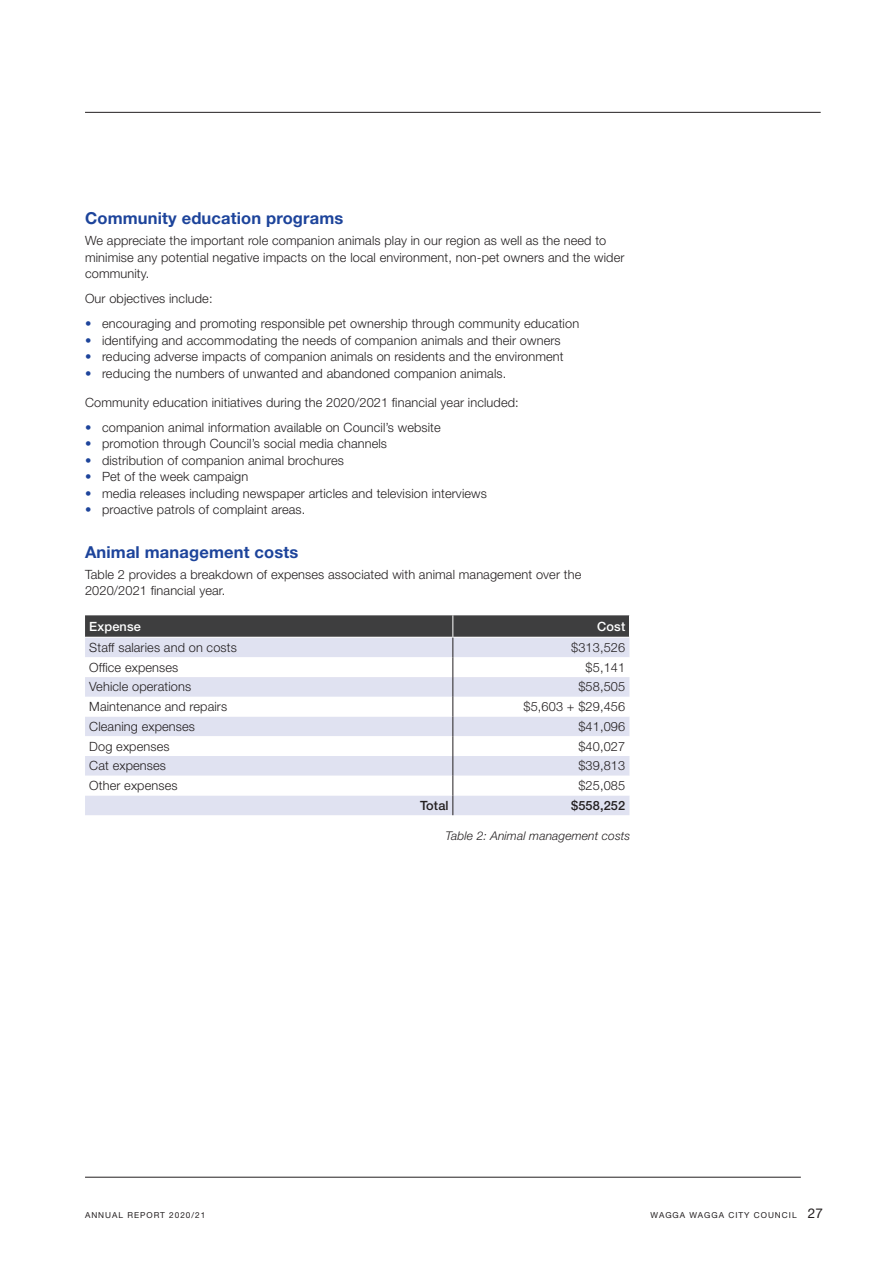
<style>
.page{position:relative;width:893px;height:1263px;background:#fff}
.page>*{position:absolute;margin:0;border:0;box-sizing:border-box;transform-origin:0 0}
.t1{font:700 16.5px "Helvetica Neue LT Std";letter-spacing:.01em;color:#1d449b}
.t2{font:300 12.75px/16.5px "Helvetica Neue LT Std";letter-spacing:.01em;color:#231f20}
.t3{font:500 12.75px "Helvetica Neue LT Std";letter-spacing:.01em;color:#231f20}
.t4{font:500 12.75px "Helvetica Neue LT Std";letter-spacing:.01em;color:#fff}
.t5{font:italic 300 12px "Helvetica Neue LT Std";letter-spacing:.01em;color:#231f20}
.t6{font:8.25px "Helvetica Neue LT Std";letter-spacing:.12em;color:#231f20}
.s1{color:#1d449b}
.s2{font-size:13.5px}
</style>
<div class="page">
<hr style="left:85px;top:1177px;width:716px;height:1px;background:#231f20">
<hr style="left:85px;top:112px;width:736px;height:1px;background:#231f20">
<svg style="left:85px;top:615px;width:545px;height:200px"></svg>
<p class="t1" style="left:85px;top:208px;width:260px">Community education programs</p>
<p class="t2" style="left:85px;top:232px;width:541px">We appreciate the important role companion animals play in our region as well as the need to minimise any potential negative impacts on the local environment, non-pet owners and the wider community.</p>
<p class="t2" style="left:85px;top:290px;width:129px">Our objectives include:</p>
<p class="t2" style="left:85px;top:315px;width:496px"><span class="s1">•</span> encouraging and promoting responsible pet ownership through community education</p>
<p class="t2" style="left:85px;top:332px;width:477px"><span class="s1">•</span> identifying and accommodating the needs of companion animals and their owners</p>
<p class="t2" style="left:85px;top:348px;width:480px"><span class="s1">•</span> reducing adverse impacts of companion animals on residents and the environment</p>
<p class="t2" style="left:85px;top:365px;width:423px"><span class="s1">•</span> reducing the numbers of unwanted and abandoned companion animals.</p>
<p class="t2" style="left:85px;top:394px;width:435px">Community education initiatives during the 2020/2021 financial year included:</p>
<p class="t2" style="left:85px;top:419px;width:357px"><span class="s1">•</span> companion animal information available on Council’s website</p>
<p class="t2" style="left:85px;top:435px;width:304px"><span class="s1">•</span> promotion through Council’s social media channels</p>
<p class="t2" style="left:85px;top:452px;width:260px"><span class="s1">•</span> distribution of companion animal brochures</p>
<p class="t2" style="left:85px;top:468px;width:165px"><span class="s1">•</span> Pet of the week campaign</p>
<p class="t2" style="left:85px;top:485px;width:403px"><span class="s1">•</span> media releases including newspaper articles and television interviews</p>
<p class="t2" style="left:85px;top:501px;width:222px"><span class="s1">•</span> proactive patrols of complaint areas.</p>
<p class="t1" style="left:85px;top:542px;width:215px">Animal management costs</p>
<p class="t2" style="left:85px;top:566px;width:498px">Table 2 provides a breakdown of expenses associated with animal management over the<br>2020/2021 financial year.</p>
<p class="t4" style="left:89px;top:619px;width:53px">Expense</p>
<p class="t4" style="left:597px;top:619px;width:30px">Cost</p>
<p class="t2" style="left:89px;top:639px;width:149px">Staff salaries and on costs</p>
<p class="t2" style="left:571px;top:639px;width:56px">$313,526</p>
<p class="t2" style="left:89px;top:659px;width:91px">Office expenses</p>
<p class="t2" style="left:586px;top:659px;width:41px">$5,141</p>
<p class="t2" style="left:89px;top:678px;width:103px">Vehicle operations</p>
<p class="t2" style="left:578px;top:678px;width:48px">$58,505</p>
<p class="t2" style="left:89px;top:698px;width:139px">Maintenance and repairs</p>
<p class="t2" style="left:523px;top:698px;width:103px">$5,603 + $29,456</p>
<p class="t2" style="left:89px;top:718px;width:107px">Cleaning expenses</p>
<p class="t2" style="left:578px;top:718px;width:48px">$41,096</p>
<p class="t2" style="left:89px;top:738px;width:82px">Dog expenses</p>
<p class="t2" style="left:578px;top:738px;width:48px">$40,027</p>
<p class="t2" style="left:89px;top:757px;width:78px">Cat expenses</p>
<p class="t2" style="left:578px;top:757px;width:48px">$39,813</p>
<p class="t2" style="left:89px;top:777px;width:90px">Other expenses</p>
<p class="t2" style="left:578px;top:777px;width:48px">$25,085</p>
<p class="t3" style="left:420px;top:798px;width:30px">Total</p>
<p class="t3" style="left:571px;top:798px;width:56px">$558,252</p>
<p class="t5" style="left:445px;top:829px;width:186px">Table 2: Animal management costs</p>
<p class="t6" style="left:85px;top:1210px;width:122px">ANNUAL REPORT 2020/21</p>
<p class="t6" style="left:651px;top:1210px;width:174px">WAGGA WAGGA CITY COUNCIL <span class="s2">27</span></p>
</div>
